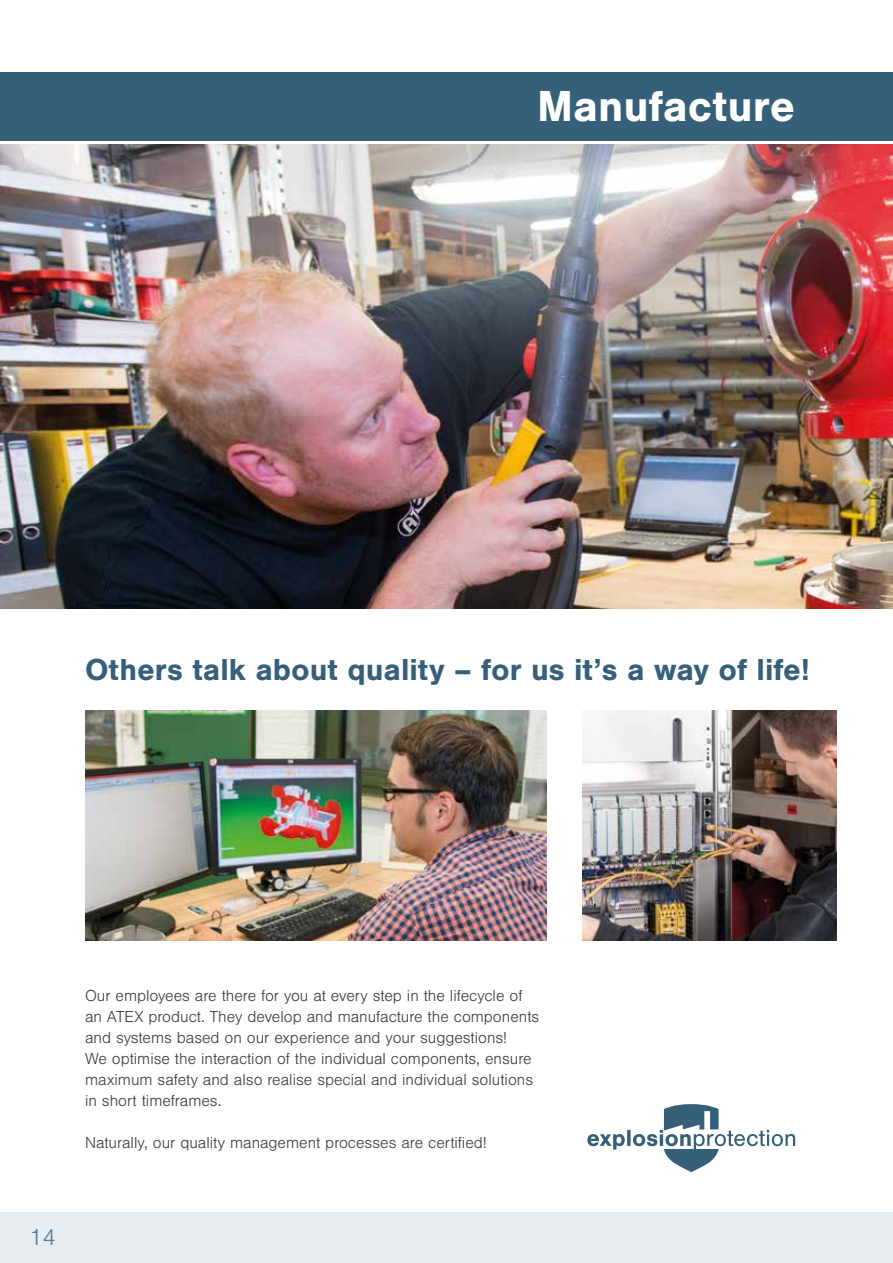
<style>
.page{position:relative;width:893px;height:1263px;background:#fff}
.page>*{position:absolute;margin:0;border:0;box-sizing:border-box;transform-origin:0 0}
.t1{font:700 45px "Nimbus San";color:#fff}
.t2{font:700 31.5px "Nimbus San";color:#365f79}
.t3{font:300 24px "Nimbus San";color:#5a7b94}
.t4{font:300 16.5px/21px "Nimbus San";color:#3c3c3b}
</style>
<div class="page">
<div style="left:0;top:72px;width:893px;height:68px;background:#365f79"></div>
<img style="left:0;top:145px;width:893px;height:463px">
<img style="left:583px;top:710px;width:253px;height:230px">
<img style="left:85px;top:710px;width:461px;height:230px">
<svg style="left:587px;top:1104px;width:208px;height:68px"></svg>
<div style="left:0;top:1212px;width:893px;height:51px;background:#e8edf2"></div>
<h1 class="t1" style="left:537px;top:81px;width:260px">Manufacture</h1>
<h2 class="t2" style="left:85px;top:652px;width:726px">Others talk about quality – for us it’s a way of life!</h2>
<p class="t4" style="left:85px;top:986px;width:456px">Our employees are there for you at every step in the lifecycle of an ATEX product. They develop and manufacture the components and systems based on our experience and your suggestions!<br>We optimise the interaction of the individual components, ensure maximum safety and also realise special and individual solutions in short timeframes.</p>
<p class="t4" style="left:85px;top:1133px;width:403px">Naturally, our quality management processes are certified!</p>
<h3 class="t3" style="left:29px;top:1225px;width:28px">14</h3>
</div>
